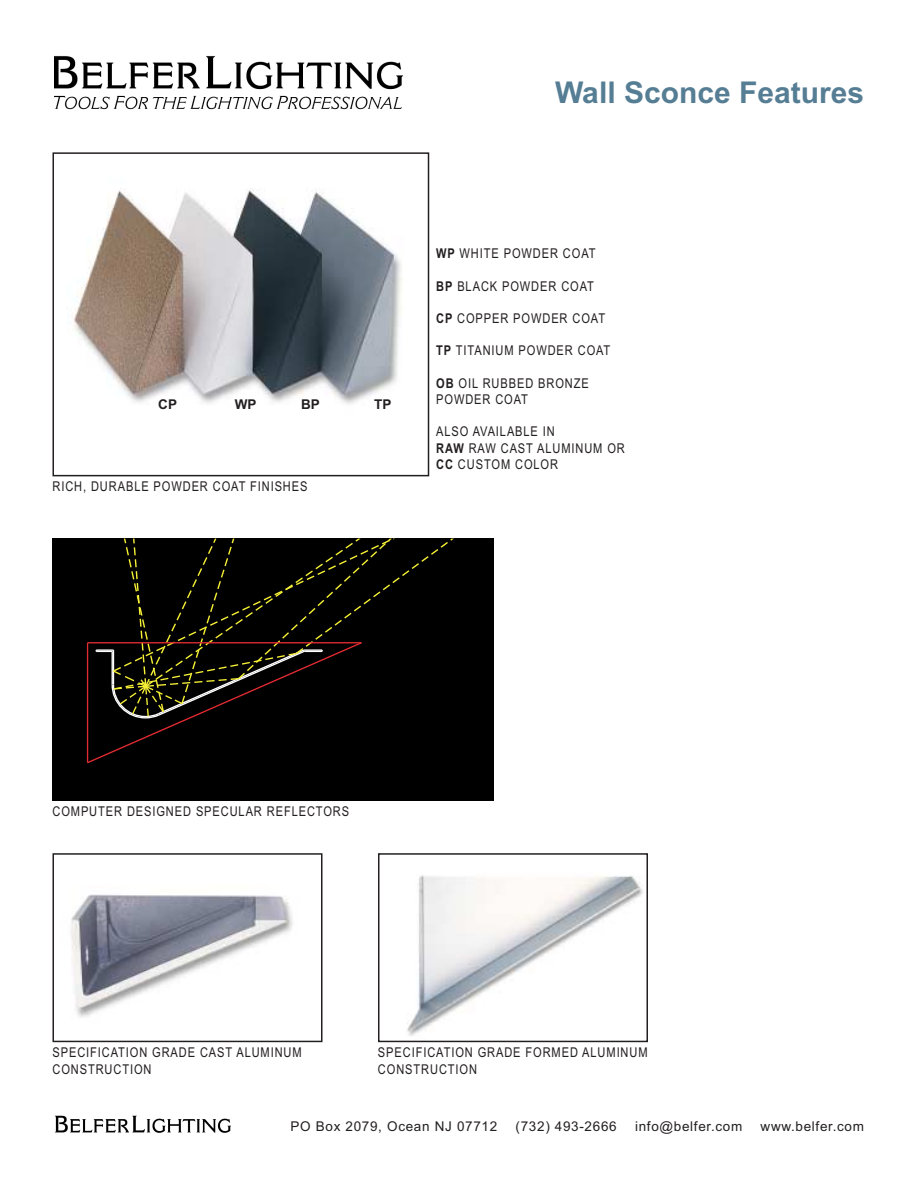
<style>
.page{position:relative;width:918px;height:1188px;background:#fff}
.page>*{position:absolute;margin:0;border:0;box-sizing:border-box;transform-origin:0 0}
.t1{font:700 30px "Arial";color:#557d94}
.t2{font:13.5px/16.2px "Arial Narrow";letter-spacing:.065em;color:#231f20}
.t3{font:13.5px "Arial";letter-spacing:.05em;color:#231f20}
.t4{font:700 13.5px "Arial";color:#231f20}
.s1{font-weight:700}
</style>
<div class="page">
<img style="left:55px;top:1115px;width:176px;height:18px">
<img style="left:54px;top:56px;width:350px;height:54px">
<div style="left:52px;top:539px;width:442px;height:262px;background:#000"></div>
<svg style="left:86px;top:539px;width:368px;height:225px"></svg>
<hr style="left:88px;top:642px;width:274px;height:1px;background:#e12b32">
<hr style="left:87px;top:643px;width:1px;height:120px;background:#e12b32">
<img style="left:67px;top:188px;width:335px;height:216px">
<div style="left:52px;top:152px;width:377px;height:324px;border:2px solid #231f20"></div>
<img style="left:407px;top:875px;width:237px;height:161px">
<div style="left:378px;top:853px;width:270px;height:189px;border:2px solid #231f20"></div>
<img style="left:71px;top:894px;width:222px;height:123px">
<div style="left:52px;top:853px;width:270px;height:189px;border:2px solid #231f20"></div>
<h1 class="t1" style="left:555px;top:75px;width:310px">Wall Sconce Features</h1>
<p class="t4" style="left:158px;top:397px;width:20px">CP</p>
<p class="t4" style="left:235px;top:397px;width:23px">WP</p>
<p class="t4" style="left:301px;top:397px;width:20px">BP</p>
<p class="t4" style="left:374px;top:397px;width:19px">TP</p>
<p class="t2" style="left:52px;top:478px;width:257px">RICH, DURABLE POWDER COAT FINISHES</p>
<p class="t2" style="left:436px;top:245px;width:161px"><span class="s1">WP</span> WHITE POWDER COAT</p>
<p class="t2" style="left:436px;top:278px;width:159px"><span class="s1">BP</span> BLACK POWDER COAT</p>
<p class="t2" style="left:436px;top:310px;width:170px"><span class="s1">CP</span> COPPER POWDER COAT</p>
<p class="t2" style="left:436px;top:343px;width:176px"><span class="s1">TP</span> TITANIUM POWDER COAT</p>
<p class="t2" style="left:436px;top:375px;width:154px"><span class="s1">OB</span> OIL RUBBED BRONZE<br>POWDER COAT</p>
<p class="t2" style="left:436px;top:424px;width:190px">ALSO AVAILABLE IN<br><span class="s1">RAW</span> RAW CAST ALUMINUM OR<br><span class="s1">CC</span> CUSTOM COLOR</p>
<p class="t2" style="left:52px;top:803px;width:298px">COMPUTER DESIGNED SPECULAR REFLECTORS</p>
<p class="t2" style="left:52px;top:1045px;width:251px">SPECIFICATION GRADE CAST ALUMINUM<br>CONSTRUCTION</p>
<p class="t2" style="left:378px;top:1045px;width:271px">SPECIFICATION GRADE FORMED ALUMINUM<br>CONSTRUCTION</p>
<p class="t3" style="left:291px;top:1119px;width:208px">PO Box 2079, Ocean NJ 07712</p>
<p class="t3" style="left:516px;top:1119px;width:103px">(732) 493-2666</p>
<p class="t3" style="left:635px;top:1119px;width:109px">info@belfer.com</p>
<p class="t3" style="left:761px;top:1119px;width:105px">www.belfer.com</p>
</div>
